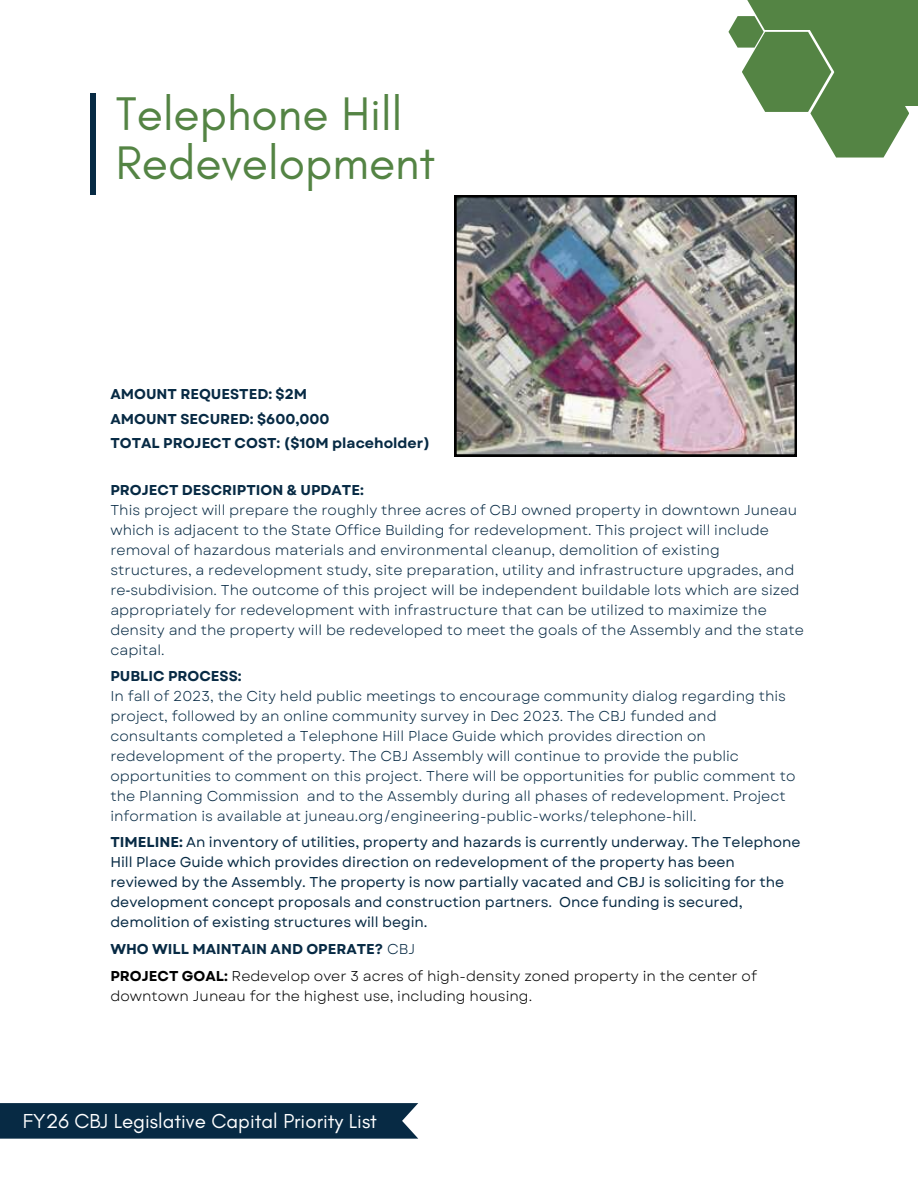
<style>
.page{position:relative;width:918px;height:1188px;background:#fff}
.page>*{position:absolute;margin:0;border:0;box-sizing:border-box;transform-origin:0 0}
.t1{font:48px/49.5px "Glacial Indifference";color:#548444}
.t2{font:20.55px "Glacial Indifference";color:#fff}
.t3{font:14.25px/20px "Garet";color:#072a44}
.t4{font:14.25px/20px "Garet";color:#072a44}
.t5{font:700 14.25px/24.6px "Garet";color:#072a44}
.t6{font:14.25px/20px "Garet";color:#000}
.s1{font-family:"Noto Sans"}
.s2{font-weight:700}
.s3{font-weight:400}
</style>
<div class="page">
<div style="left:90px;top:93px;width:6px;height:102px;background:#072a44"></div>
<div style="left:792px;top:0;width:126px;height:106px;background:#548444"></div>
<svg style="left:728px;top:16px;width:181px;height:142px"></svg>
<div style="left:739px;top:0;width:107px;height:30px;background:#548444"></div>
<svg style="left:0;top:1103px;width:418px;height:36px;background:#0e3049"></svg>
<img style="left:454px;top:195px;width:342px;height:261px">
<p class="t1" style="left:116px;top:88px;width:321px">Telephone Hill<br>Redevelopment</p>
<h4 class="t5" style="left:110px;top:382px;width:321px">AMOUNT REQUESTED: $2M<br>AMOUNT SECURED: $600,000<br>TOTAL PROJECT COST: ($10M placeholder)</h4>
<p class="t5" style="left:110px;top:478px;width:255px">PROJECT DESCRIPTION &amp; UPDATE:</p>
<p class="t3" style="left:110px;top:500px;width:695px">This project will prepare the roughly three acres of CBJ owned property in downtown Juneau which is adjacent to the State Office Building for redevelopment. This project will include removal of hazardous materials and environmental cleanup, demolition of existing structures, a redevelopment study, site preparation, utility and infrastructure upgrades, and re<span class="s1">‐</span>subdivision. The outcome of this project will be independent buildable lots which are sized appropriately for redevelopment with infrastructure that can be utilized to maximize the density and the property will be redeveloped to meet the goals of the Assembly and the state capital.</p>
<p class="t5" style="left:110px;top:664px;width:133px">PUBLIC PROCESS:</p>
<p class="t3" style="left:110px;top:686px;width:686px">In fall of 2023, the City held public meetings to encourage community dialog regarding this project, followed by an online community survey in Dec 2023. The CBJ funded and consultants completed a Telephone Hill Place Guide which provides direction on redevelopment of the property. The CBJ Assembly will continue to provide the public opportunities to comment on this project. There will be opportunities for public comment to the Planning Commission and to the Assembly during all phases of redevelopment. Project information is available at juneau.org/engineering-public-works/telephone-hill.</p>
<p class="t4" style="left:110px;top:832px;width:692px"><span class="s2">TIMELINE:</span> An inventory of utilities, property and hazards is currently underway. The Telephone Hill Place Guide which provides direction on redevelopment of the property has been reviewed by the Assembly. The property is now partially vacated and CBJ is soliciting for the development concept proposals and construction partners. Once funding is secured, demolition of existing structures will begin.</p>
<h3 class="t5" style="left:110px;top:937px;width:306px">WHO WILL MAINTAIN AND OPERATE? <span class="s3">CBJ</span></h3>
<p class="t6" style="left:110px;top:966px;width:648px"><span class="s2">PROJECT GOAL:</span> Redevelop over 3 acres of high-density zoned property in the center of downtown Juneau for the highest use, including housing.</p>
<h2 class="t2" style="left:23px;top:1108px;width:356px">FY26 CBJ Legislative Capital Priority List</h2>
</div>
